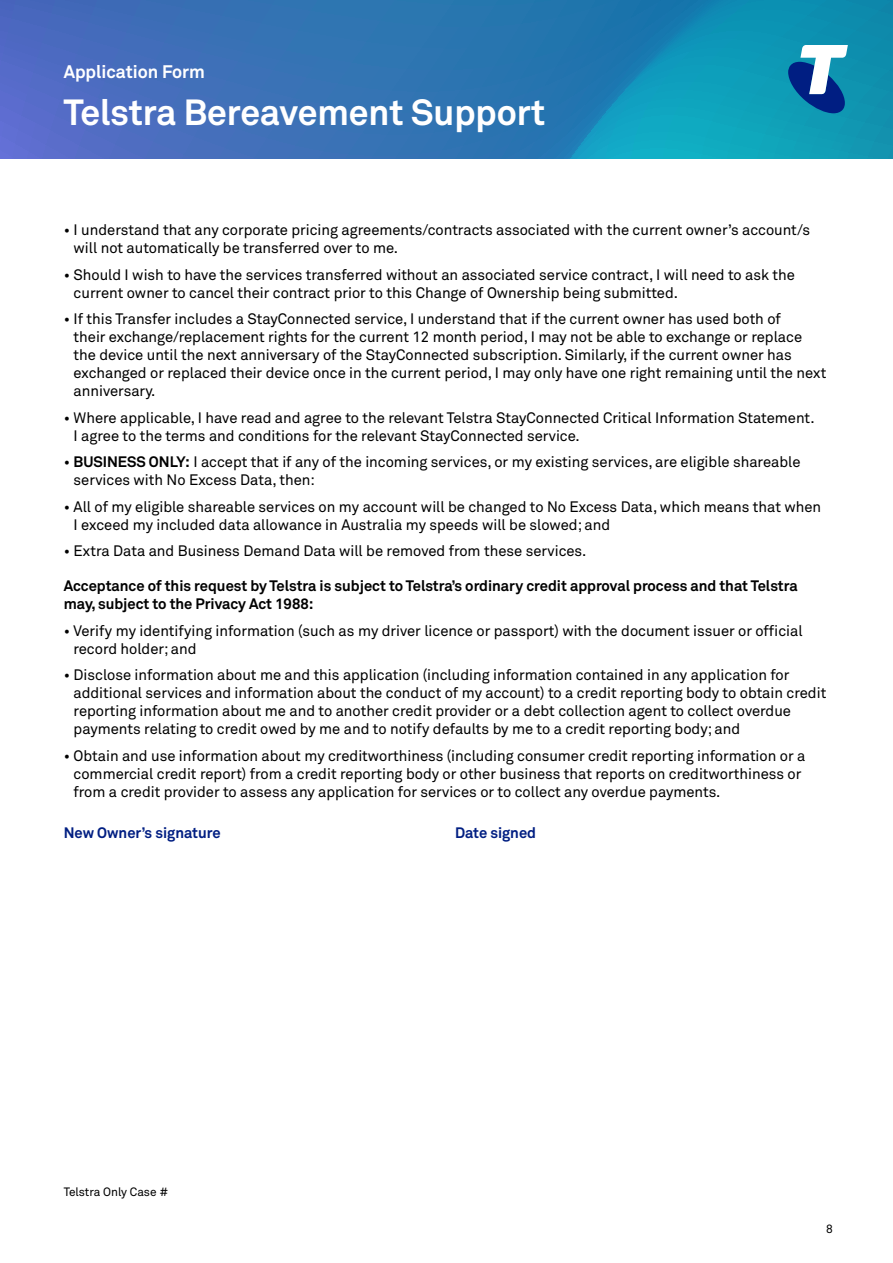
<style>
.page{position:relative;width:893px;height:1263px;background:#fff}
.page>*{position:absolute;margin:0;border:0;box-sizing:border-box;transform-origin:0 0}
.t1{font:700 36px "Telstra Akkurat";color:#fff}
.t2{font:700 18px "Telstra Akkurat";color:#fff}
.t3{font:15px/18px "Telstra Akkurat";color:#000}
.t4{font:700 15px/18px "Telstra Akkurat";color:#000}
.t5{font:700 15px "Telstra Akkurat";color:#001e82}
.t6{font:12px "Telstra Akkurat";color:#000}
.s1{font-weight:700}
</style>
<div class="page">
<svg style="left:0;top:0;width:893px;height:159px;background:#2c7cb6"></svg>
<svg style="left:788px;top:45px;width:60px;height:68px"></svg>
<p class="t2" style="left:64px;top:60px;width:143px">Application Form</p>
<h1 class="t1" style="left:64px;top:90px;width:483px">Telstra Bereavement Support</h1>
<p class="t3" style="left:74px;top:221px;width:738px;text-indent:-10px">• I understand that any corporate pricing agreements/contracts associated with the current owner’s account/s will not automatically be transferred over to me.</p>
<p class="t3" style="left:74px;top:265px;width:723px;text-indent:-10px">• Should I wish to have the services transferred without an associated service contract, I will need to ask the current owner to cancel their contract prior to this Change of Ownership being submitted.</p>
<p class="t3" style="left:74px;top:310px;width:754px;text-indent:-10px">• If this Transfer includes a StayConnected service, I understand that if the current owner has used both of<br>their exchange/replacement rights for the current 12 month period, I may not be able to exchange or replace the device until the next anniversary of the StayConnected subscription. Similarly, if the current owner has exchanged or replaced their device once in the current period, I may only have one right remaining until the next anniversary.</p>
<p class="t3" style="left:74px;top:408px;width:743px;text-indent:-10px">• Where applicable, I have read and agree to the relevant Telstra StayConnected Critical Information Statement.<br>I agree to the terms and conditions for the relevant StayConnected service.</p>
<p class="t3" style="left:74px;top:453px;width:728px;text-indent:-10px">• <span class="s1">BUSINESS ONLY:</span> I accept that if any of the incoming services, or my existing services, are eligible shareable services with No Excess Data, then:</p>
<p class="t3" style="left:74px;top:497px;width:749px;text-indent:-10px">• All of my eligible shareable services on my account will be changed to No Excess Data, which means that when<br>I exceed my included data allowance in Australia my speeds will be slowed; and</p>
<p class="t3" style="left:64px;top:542px;width:524px">• Extra Data and Business Demand Data will be removed from these services.</p>
<p class="t4" style="left:64px;top:577px;width:735px">Acceptance of this request by Telstra is subject to Telstra’s ordinary credit approval process and that Telstra may, subject to the Privacy Act 1988:</p>
<p class="t3" style="left:73px;top:621px;width:731px;text-indent:-10px">• Verify my identifying information (such as my driver licence or passport) with the document issuer or offcial record holder; and</p>
<p class="t3" style="left:74px;top:666px;width:754px;text-indent:-10px">• Disclose information about me and this application (including information contained in any application for additional services and information about the conduct of my account) to a credit reporting body to obtain credit reporting information about me and to another credit provider or a debt collection agent to collect overdue payments relating to credit owed by me and to notify defaults by me to a credit reporting body; and</p>
<p class="t3" style="left:74px;top:746px;width:733px;text-indent:-10px">• Obtain and use information about my creditworthiness (including consumer credit reporting information or a commercial credit report) from a credit reporting body or other business that reports on creditworthiness or from a credit provider to assess any application for services or to collect any overdue payments.</p>
<h3 class="t5" style="left:64px;top:824px;width:158px">New Owner’s signature</h3>
<h3 class="t5" style="left:455px;top:824px;width:83px">Date signed</h3>
<p class="t6" style="left:64px;top:1185px;width:106px">Telstra Only Case #</p>
<p class="t6" style="left:826px;top:1221px;width:8px">8</p>
</div>
